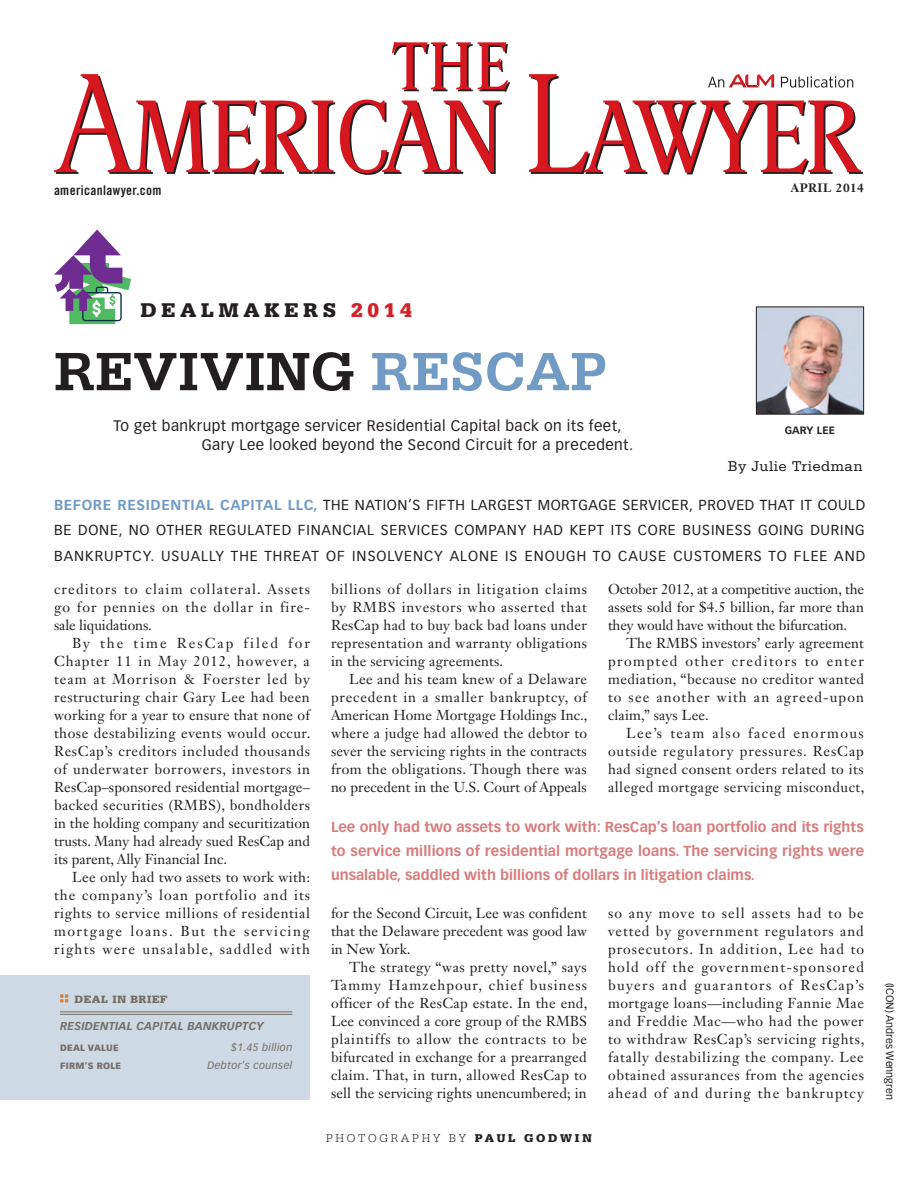
<style>
.page{position:relative;width:918px;height:1188px;background:#fff}
.page>*{position:absolute;margin:0;border:0;box-sizing:border-box;transform-origin:0 0}
.t1{font:700 57px "Serifa Std";color:#231f20}
.t2{font:900 21px "Serifa Std";letter-spacing:.225em;color:#231f20}
.t3{font:15px/19.5px "Vectora LT Std";letter-spacing:.03em;color:#231f20}
.t4{font:15px "Serifa Std";letter-spacing:.03em;color:#231f20}
.t5{font:14.25px/18px "Janson Text LT Std";letter-spacing:.025em;color:#231f20;text-align:justify}
.t6{font:14.25px/25.5px "Vectora LT Std";letter-spacing:.07em;color:#231f20;text-align:justify}
.t7{font:700 14.25px/24px "Vectora LT Std";color:#d87c7c;text-align:justify}
.t8{font:13.5px "Trade Gothic LT Std Bd Cn 20";letter-spacing:.025em;color:#231f20}
.t9{font:300 12px "Serifa Std";letter-spacing:.225em;color:#231f20}
.t10{font:700 12px "Janson Text LT Std";letter-spacing:.04em;color:#231f20}
.t11{font:italic 700 11.25px "Vectora LT Std";letter-spacing:.015em;color:#736d66}
.t12{font:900 11.25px "Serifa Std";letter-spacing:.05em;color:#736d66}
.t13{font:italic 10.5px "Vectora LT Std";letter-spacing:.03em;color:#736d66}
.t14{font:10.5px "Vectora LT Std";color:#231f20}
.t15{font:700 10.5px "Vectora LT Std";letter-spacing:.01em;color:#231f20}
.t16{font:900 9px "Vectora LT Std";letter-spacing:.03em;color:#736d66}
.s1{color:#d1232a}
.s2{color:#719bc5}
.s3{font-weight:700;color:#719bc5}
.s4{font-weight:900}
</style>
<div class="page">
<svg style="left:54px;top:42px;width:456px;height:133px"></svg>
<svg style="left:529px;top:74px;width:334px;height:101px"></svg>
<svg style="left:54px;top:230px;width:77px;height:94px"></svg>
<div style="left:0;top:976px;width:310px;height:124px;background:#cdd9e5"></div>
<hr style="left:60px;top:1012px;width:232px;height:1px;background:#736d66">
<hr style="left:60px;top:1014px;width:232px;height:1px;background:#736d66">
<svg style="left:60px;top:994px;width:8px;height:9px"></svg>
<img style="left:756px;top:306px;width:108px;height:109px">
<p class="t8" style="left:54px;top:181px;width:109px">americanlawyer.com</p>
<p class="t10" style="left:791px;top:180px;width:75px">April 2014</p>
<h2 class="t2" style="left:140px;top:298px;width:273px">DEALMAKERS <span class="s1">2014</span></h2>
<h1 class="t1" style="left:54px;top:338px;width:556px">REVIVING <span class="s2">RESCAP</span></h1>
<p class="t3" style="left:202px;top:416px;width:433px;text-indent:-88px">TO GET BANKRUPT MORTGAGE SERVICER RESIDENTIAL CAPITAL BACK ON ITS FEET,<br>GARY LEE LOOKED BEYOND THE SECOND CIRCUIT FOR A PRECEDENT.</p>
<p class="t15" style="left:785px;top:424px;width:52px">Gary Lee</p>
<p class="t4" style="left:728px;top:458px;width:136px">By Julie Triedman</p>
<p class="t6" style="left:54px;top:492px;width:813px"><span class="s3">Before Residential Capital LLC,</span> THE NATION’S FIFTH LARGEST MORTGAGE SERVICER, PROVED THAT IT COULD BE DONE, NO OTHER REGULATED FINANCIAL SERVICES COMPANY HAD KEPT ITS CORE BUSINESS GOING DURING BANKRUPTCY. USUALLY THE THREAT OF INSOLVENCY ALONE IS ENOUGH TO CAUSE CUSTOMERS TO FLEE AND</p>
<p class="t5" style="left:54px;top:580px;width:258px">creditors to claim collateral. Assets go for pennies on the dollar in fire&shy;sale liquidations.</p>
<p class="t5" style="left:54px;top:634px;width:258px;text-indent:18px">By the time ResCap filed for Chapter 11 in May 2012, however, a team at Morrison &amp; Foerster led by restructuring chair Gary Lee had been working for a year to ensure that none of those destabilizing events would occur.<br>ResCap’s creditors included thousands of underwater borrowers, investors in ResCap–sponsored residential mortgage– backed securities (RMBS), bondholders in the holding company and securitization trusts. Many had already sued ResCap and its parent, Ally Financial Inc.</p>
<p class="t5" style="left:54px;top:868px;width:258px;text-indent:18px">Lee only had two assets to work with: the company’s loan portfolio and its rights to service millions of residential mortgage loans. But the servicing rights were unsalable, saddled with</p>
<p class="t12" style="left:75px;top:992px;width:95px">DEAL IN BRIEF</p>
<p class="t11" style="left:60px;top:1019px;width:206px">RESIDENTIAL CAPITAL BANKRUPTCY</p>
<p class="t16" style="left:60px;top:1042px;width:60px">DEAL VALUE</p>
<p class="t13" style="left:231px;top:1041px;width:63px">$1.45 billion</p>
<p class="t16" style="left:60px;top:1060px;width:63px">FIRM’S ROLE</p>
<p class="t13" style="left:208px;top:1059px;width:86px">Debtor’s counsel</p>
<p class="t5" style="left:331px;top:580px;width:258px">billions of dollars in litigation claims by RMBS investors who asserted that ResCap had to buy back bad loans under representation and warranty obligations in the servicing agreements.</p>
<p class="t5" style="left:331px;top:670px;width:258px;text-indent:18px">Lee and his team knew of a Delaware precedent in a smaller bankruptcy, of American Home Mortgage Holdings Inc., where a judge had allowed the debtor to sever the servicing rights in the contracts from the obligations. Though there was no precedent in the U.S. Court of Appeals</p>
<p class="t5" style="left:608px;top:580px;width:258px">October 2012, at a competitive auction, the assets sold for $4.5 billion, far more than they would have without the bifurcation.</p>
<p class="t5" style="left:608px;top:634px;width:258px;text-indent:18px">The RMBS investors’ early agreement prompted other creditors to enter mediation, “because no creditor wanted to see another with an agreed-upon claim,” says Lee.</p>
<p class="t5" style="left:608px;top:724px;width:258px;text-indent:18px">Lee’s team also faced enormous outside regulatory pressures. ResCap had signed consent orders related to its alleged mortgage servicing misconduct,</p>
<p class="t7" style="left:331px;top:815px;width:535px">Lee only had two assets to work with: ResCap’s loan portfolio and its rights to service millions of residential mortgage loans. The servicing rights were unsalable, saddled with billions of dollars in litigation claims.</p>
<p class="t5" style="left:331px;top:904px;width:258px">for the Second Circuit, Lee was confident that the Delaware precedent was good law in New York.</p>
<p class="t5" style="left:331px;top:958px;width:258px;text-indent:18px">The strategy “was pretty novel,” says Tammy Hamzehpour, chief business officer of the ResCap estate. In the end, Lee convinced a core group of the RMBS plaintiffs to allow the contracts to be bifurcated in exchange for a prearranged claim. That, in turn, allowed ResCap to sell the servicing rights unencumbered; in</p>
<p class="t9" style="left:326px;top:1131px;width:267px">PHOTOGRAPHY BY <span class="s4">PAUL GODWIN</span></p>
<p class="t5" style="left:608px;top:904px;width:258px">so any move to sell assets had to be vetted by government regulators and prosecutors. In addition, Lee had to hold off the government-sponsored buyers and guarantors of ResCap’s mortgage loans—including Fannie Mae and Freddie Mac—who had the power to withdraw ResCap’s servicing rights, fatally destabilizing the company. Lee obtained assurances from the agencies ahead of and during the bankruptcy</p>
<p class="t14" style="left:896px;top:983px;width:119px;rotate:90deg">(ICON) ANDRES WENNGREN</p>
</div>
